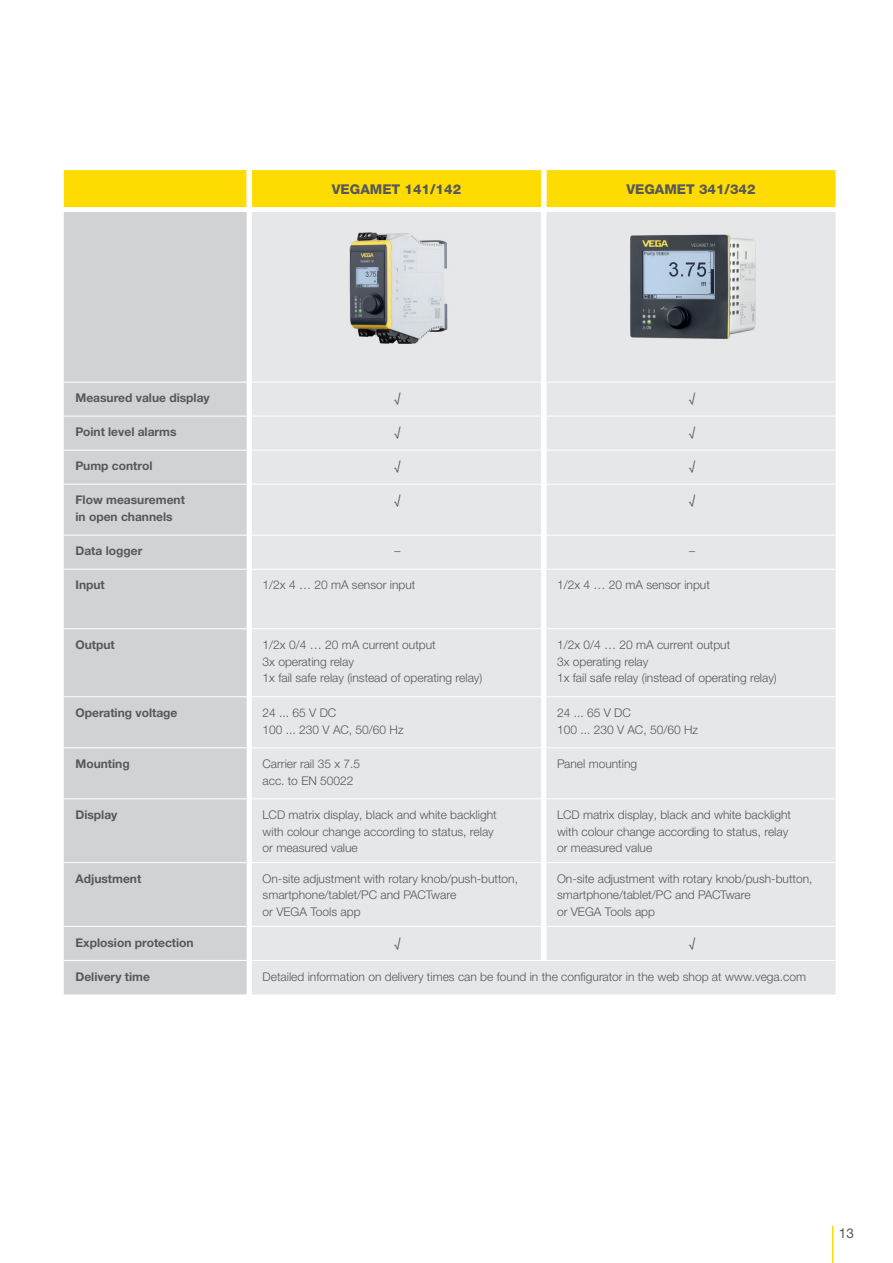
<style>
.page{position:relative;width:893px;height:1263px;background:#fff}
.page>*{position:absolute;margin:0;border:0;box-sizing:border-box;transform-origin:0 0}
.t1{font:800 13.5px "Helvetica Neue LTW1 G";color:#57585a}
.t2{font:13.5px "Helvetica Neue LTW1 G";color:#57585a}
.t3{font:300 12px/16.5px "Helvetica Neue LTW1 G";color:#57585a}
.t4{font:700 12px/16.5px "Helvetica Neue LTW1 G";color:#57585a}
</style>
<div class="page">
<hr style="left:832px;top:1226px;width:1px;height:37px;background:#ffdc01">
<div style="left:64px;top:170px;width:772px;height:38px;background:#ffdc01"></div>
<div style="left:64px;top:212px;width:183px;height:170px;background:#d1d2d4"></div>
<div style="left:252px;top:212px;width:584px;height:170px;background:#e6e7e9"></div>
<div style="left:64px;top:383px;width:183px;height:611px;background:#d1d2d4"></div>
<div style="left:252px;top:383px;width:584px;height:611px;background:#e6e7e9"></div>
<hr style="left:64px;top:416px;width:183px;height:1px;background:#fff">
<hr style="left:252px;top:416px;width:289px;height:1px;background:#fff">
<hr style="left:546px;top:416px;width:290px;height:1px;background:#fff">
<hr style="left:64px;top:450px;width:183px;height:1px;background:#fff">
<hr style="left:252px;top:450px;width:289px;height:1px;background:#fff">
<hr style="left:546px;top:450px;width:290px;height:1px;background:#fff">
<hr style="left:64px;top:484px;width:183px;height:1px;background:#fff">
<hr style="left:252px;top:484px;width:289px;height:1px;background:#fff">
<hr style="left:546px;top:484px;width:290px;height:1px;background:#fff">
<hr style="left:64px;top:535px;width:183px;height:1px;background:#fff">
<hr style="left:252px;top:535px;width:289px;height:1px;background:#fff">
<hr style="left:546px;top:535px;width:290px;height:1px;background:#fff">
<hr style="left:64px;top:569px;width:183px;height:1px;background:#fff">
<hr style="left:252px;top:569px;width:289px;height:1px;background:#fff">
<hr style="left:546px;top:569px;width:290px;height:1px;background:#fff">
<hr style="left:64px;top:628px;width:183px;height:1px;background:#fff">
<hr style="left:252px;top:628px;width:289px;height:1px;background:#fff">
<hr style="left:546px;top:628px;width:290px;height:1px;background:#fff">
<hr style="left:64px;top:696px;width:183px;height:1px;background:#fff">
<hr style="left:64px;top:747px;width:183px;height:1px;background:#fff">
<hr style="left:64px;top:798px;width:183px;height:1px;background:#fff">
<hr style="left:64px;top:862px;width:183px;height:1px;background:#fff">
<hr style="left:252px;top:926px;width:289px;height:1px;background:#fff">
<hr style="left:546px;top:926px;width:290px;height:1px;background:#fff">
<hr style="left:64px;top:960px;width:183px;height:1px;background:#fff">
<hr style="left:252px;top:960px;width:289px;height:1px;background:#fff">
<svg style="left:541px;top:383px;width:5px;height:578px"></svg>
<hr style="left:546px;top:960px;width:290px;height:1px;background:#fff">
<hr style="left:64px;top:926px;width:183px;height:1px;background:#fff">
<hr style="left:252px;top:696px;width:289px;height:1px;background:#fff">
<hr style="left:546px;top:696px;width:290px;height:1px;background:#fff">
<hr style="left:252px;top:747px;width:289px;height:1px;background:#fff">
<hr style="left:546px;top:747px;width:290px;height:1px;background:#fff">
<hr style="left:252px;top:798px;width:289px;height:1px;background:#fff">
<hr style="left:546px;top:798px;width:290px;height:1px;background:#fff">
<hr style="left:252px;top:862px;width:289px;height:1px;background:#fff">
<hr style="left:546px;top:862px;width:290px;height:1px;background:#fff">
<img style="left:631px;top:230px;width:125px;height:109px">
<img style="left:333px;top:230px;width:125px;height:113px">
<p class="t1" style="left:332px;top:181px;width:131px">VEGAMET 141/142</p>
<p class="t1" style="left:626px;top:181px;width:131px">VEGAMET 341/342</p>
<p class="t4" style="left:75px;top:390px;width:136px">Measured value display</p>
<p class="t3" style="left:395px;top:390px;width:8px">√</p>
<p class="t3" style="left:689px;top:390px;width:8px">√</p>
<p class="t4" style="left:75px;top:424px;width:103px">Point level alarms</p>
<p class="t3" style="left:395px;top:424px;width:8px">√</p>
<p class="t3" style="left:689px;top:424px;width:8px">√</p>
<p class="t4" style="left:75px;top:458px;width:79px">Pump control</p>
<p class="t3" style="left:395px;top:458px;width:8px">√</p>
<p class="t3" style="left:689px;top:458px;width:8px">√</p>
<p class="t4" style="left:75px;top:492px;width:111px">Flow measurement in open channels</p>
<p class="t3" style="left:395px;top:492px;width:8px">√</p>
<p class="t3" style="left:689px;top:492px;width:8px">√</p>
<p class="t4" style="left:75px;top:543px;width:68px">Data logger</p>
<p class="t3" style="left:395px;top:543px;width:7px">–</p>
<p class="t3" style="left:689px;top:543px;width:7px">–</p>
<p class="t4" style="left:75px;top:577px;width:31px">Input</p>
<p class="t3" style="left:263px;top:577px;width:154px">1/2x 4 … 20 mA sensor input</p>
<p class="t3" style="left:557px;top:577px;width:154px">1/2x 4 … 20 mA sensor input</p>
<p class="t4" style="left:75px;top:636px;width:41px">Output</p>
<p class="t3" style="left:263px;top:636px;width:221px">1/2x 0/4 … 20 mA current output<br>3x operating relay<br>1x fail safe relay (instead of operating relay)</p>
<p class="t3" style="left:557px;top:636px;width:221px">1/2x 0/4 … 20 mA current output<br>3x operating relay<br>1x fail safe relay (instead of operating relay)</p>
<p class="t4" style="left:75px;top:704px;width:104px">Operating voltage</p>
<p class="t3" style="left:263px;top:704px;width:142px">24 ... 65 V DC<br>100 ... 230 V AC, 50/60 Hz</p>
<p class="t3" style="left:557px;top:704px;width:142px">24 ... 65 V DC<br>100 ... 230 V AC, 50/60 Hz</p>
<p class="t4" style="left:75px;top:755px;width:56px">Mounting</p>
<p class="t3" style="left:263px;top:755px;width:99px">Carrier rail 35 x 7.5 acc. to EN 50022</p>
<p class="t3" style="left:557px;top:755px;width:82px">Panel mounting</p>
<p class="t4" style="left:75px;top:806px;width:43px">Display</p>
<p class="t3" style="left:263px;top:806px;width:236px">LCD matrix display, black and white backlight with colour change according to status, relay or measured value</p>
<p class="t3" style="left:557px;top:806px;width:236px">LCD matrix display, black and white backlight with colour change according to status, relay or measured value</p>
<p class="t4" style="left:75px;top:870px;width:67px">Adjustment</p>
<p class="t3" style="left:263px;top:870px;width:257px">On-site adjustment with rotary knob/push-button, smartphone/tablet/PC and PACTware<br>or VEGA Tools app</p>
<p class="t3" style="left:557px;top:870px;width:257px">On-site adjustment with rotary knob/push- button, smartphone/tablet/PC and PACTware<br>or VEGA Tools app</p>
<p class="t4" style="left:75px;top:934px;width:120px">Explosion protection</p>
<p class="t3" style="left:395px;top:934px;width:8px">√</p>
<p class="t3" style="left:689px;top:934px;width:8px">√</p>
<p class="t4" style="left:75px;top:968px;width:76px">Delivery time</p>
<p class="t3" style="left:263px;top:968px;width:545px">Detailed information on delivery times can be found in the configurator in the web shop at www.vega.com</p>
<p class="t2" style="left:839px;top:1225px;width:17px">13</p>
</div>
